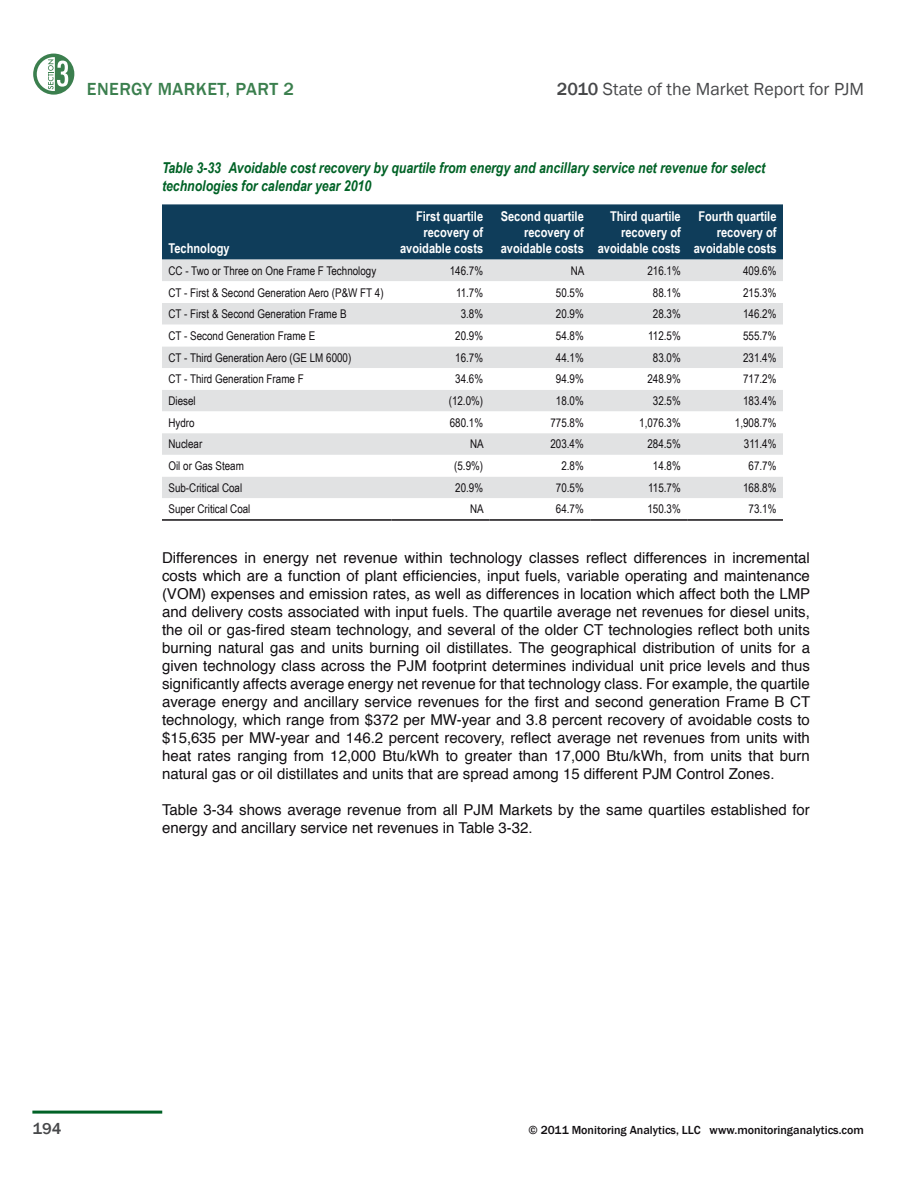
<style>
.page{position:relative;width:918px;height:1188px;background:#fff}
.page>*{position:absolute;margin:0;border:0;box-sizing:border-box;transform-origin:0 0}
.t1{font:18px "Franklin Gothic";color:#47484a}
.t2{font:500 18px "Franklin Gothic";letter-spacing:.025em;color:#3b7f4e}
.t3{font:500 16.5px "Franklin Gothic";color:#47484a}
.t4{font:15px/18px "Helvetica";color:#110e11;text-align:justify}
.t5{font:italic 700 15px/18px "Arial Narrow";color:#016226}
.t6{font:700 13.5px/16.2px "Arial Narrow";color:#fff;text-align:right}
.t7{font:12px "Arial Narrow";color:#110e11}
.t8{font:500 12px "Franklin Gothic";color:#110e11}
.s1{font-weight:500}
</style>
<div class="page">
<svg style="left:33px;top:54px;width:41px;height:41px"></svg>
<hr style="left:32px;top:1111px;width:130px;height:3px;background:#016226">
<div style="left:162px;top:204px;width:621px;height:56px;background:#0f3d5a"></div>
<div style="left:162px;top:260px;width:621px;height:21px;background:#e1e2e3"></div>
<svg style="left:162px;top:303px;width:621px;height:195px;fill:#e1e2e3"></svg>
<hr style="left:162px;top:519px;width:230px;height:2px;background:#110e11">
<hr style="left:392px;top:519px;width:98px;height:2px;background:#110e11">
<hr style="left:490px;top:519px;width:100px;height:2px;background:#110e11">
<hr style="left:590px;top:519px;width:97px;height:2px;background:#110e11">
<hr style="left:687px;top:519px;width:96px;height:2px;background:#110e11">
<p class="t2" style="left:87px;top:77px;width:209px">ENERGY MARKET, PART 2</p>
<p class="t1" style="left:557px;top:77px;width:309px"><span class="s1">2010</span> State of the Market Report for PJM</p>
<p class="t5" style="left:162px;top:158px;width:605px">Table 3-33 Avoidable cost recovery by quartile from energy and ancillary service net revenue for select technologies for calendar year 2010</p>
<p class="t6" style="left:168px;top:240px;width:63px">Technology</p>
<p class="t6" style="left:400px;top:207px;width:85px">First quartile recovery of avoidable costs</p>
<p class="t6" style="left:501px;top:207px;width:85px">Second quartile recovery of avoidable costs</p>
<p class="t6" style="left:598px;top:207px;width:85px">Third quartile recovery of avoidable costs</p>
<p class="t6" style="left:694px;top:207px;width:84px">Fourth quartile recovery of avoidable costs</p>
<p class="t7" style="left:168px;top:262px;width:209px">CC - Two or Three on One Frame F Technology</p>
<p class="t7" style="left:450px;top:262px;width:35px">146.7%</p>
<p class="t7" style="left:571px;top:262px;width:15px">NA</p>
<p class="t7" style="left:647px;top:262px;width:35px">216.1%</p>
<p class="t7" style="left:743px;top:262px;width:35px">409.6%</p>
<p class="t7" style="left:168px;top:283px;width:217px">CT - First &amp; Second Generation Aero (P&amp;W FT 4)</p>
<p class="t7" style="left:456px;top:283px;width:29px">11.7%</p>
<p class="t7" style="left:556px;top:283px;width:29px">50.5%</p>
<p class="t7" style="left:653px;top:283px;width:29px">88.1%</p>
<p class="t7" style="left:743px;top:283px;width:35px">215.3%</p>
<p class="t7" style="left:168px;top:305px;width:180px">CT - First &amp; Second Generation Frame B</p>
<p class="t7" style="left:461px;top:305px;width:24px">3.8%</p>
<p class="t7" style="left:556px;top:305px;width:29px">20.9%</p>
<p class="t7" style="left:653px;top:305px;width:29px">28.3%</p>
<p class="t7" style="left:743px;top:305px;width:35px">146.2%</p>
<p class="t7" style="left:168px;top:327px;width:148px">CT - Second Generation Frame E</p>
<p class="t7" style="left:455px;top:327px;width:29px">20.9%</p>
<p class="t7" style="left:556px;top:327px;width:29px">54.8%</p>
<p class="t7" style="left:648px;top:327px;width:34px">112.5%</p>
<p class="t7" style="left:743px;top:327px;width:35px">555.7%</p>
<p class="t7" style="left:168px;top:349px;width:184px">CT - Third Generation Aero (GE LM 6000)</p>
<p class="t7" style="left:455px;top:349px;width:29px">16.7%</p>
<p class="t7" style="left:556px;top:349px;width:29px">44.1%</p>
<p class="t7" style="left:653px;top:349px;width:29px">83.0%</p>
<p class="t7" style="left:743px;top:349px;width:35px">231.4%</p>
<p class="t7" style="left:168px;top:370px;width:137px">CT - Third Generation Frame F</p>
<p class="t7" style="left:455px;top:370px;width:29px">34.6%</p>
<p class="t7" style="left:556px;top:370px;width:29px">94.9%</p>
<p class="t7" style="left:647px;top:370px;width:35px">248.9%</p>
<p class="t7" style="left:743px;top:370px;width:35px">717.2%</p>
<p class="t7" style="left:168px;top:392px;width:29px">Diesel</p>
<p class="t7" style="left:449px;top:392px;width:36px">(12.0%)</p>
<p class="t7" style="left:556px;top:392px;width:29px">18.0%</p>
<p class="t7" style="left:653px;top:392px;width:29px">32.5%</p>
<p class="t7" style="left:743px;top:392px;width:35px">183.4%</p>
<p class="t7" style="left:168px;top:414px;width:28px">Hydro</p>
<p class="t7" style="left:450px;top:414px;width:35px">680.1%</p>
<p class="t7" style="left:550px;top:414px;width:35px">775.8%</p>
<p class="t7" style="left:639px;top:414px;width:43px">1,076.3%</p>
<p class="t7" style="left:735px;top:414px;width:43px">1,908.7%</p>
<p class="t7" style="left:168px;top:435px;width:35px">Nuclear</p>
<p class="t7" style="left:470px;top:435px;width:15px">NA</p>
<p class="t7" style="left:550px;top:435px;width:35px">203.4%</p>
<p class="t7" style="left:647px;top:435px;width:35px">284.5%</p>
<p class="t7" style="left:744px;top:435px;width:34px">311.4%</p>
<p class="t7" style="left:168px;top:457px;width:77px">Oil or Gas Steam</p>
<p class="t7" style="left:454px;top:457px;width:30px">(5.9%)</p>
<p class="t7" style="left:561px;top:457px;width:24px">2.8%</p>
<p class="t7" style="left:653px;top:457px;width:29px">14.8%</p>
<p class="t7" style="left:749px;top:457px;width:29px">67.7%</p>
<p class="t7" style="left:168px;top:479px;width:75px">Sub-Critical Coal</p>
<p class="t7" style="left:455px;top:479px;width:29px">20.9%</p>
<p class="t7" style="left:556px;top:479px;width:29px">70.5%</p>
<p class="t7" style="left:648px;top:479px;width:34px">115.7%</p>
<p class="t7" style="left:743px;top:479px;width:35px">168.8%</p>
<p class="t7" style="left:168px;top:500px;width:84px">Super Critical Coal</p>
<p class="t7" style="left:470px;top:500px;width:15px">NA</p>
<p class="t7" style="left:556px;top:500px;width:29px">64.7%</p>
<p class="t7" style="left:647px;top:500px;width:35px">150.3%</p>
<p class="t7" style="left:749px;top:500px;width:29px">73.1%</p>
<p class="t4" style="left:162px;top:550px;width:650px">Differences in energy net revenue within technology classes reflect differences in incremental costs which are a function of plant efficiencies, input fuels, variable operating and maintenance (VOM) expenses and emission rates, as well as differences in location which affect both the LMP and delivery costs associated with input fuels. The quartile average net revenues for diesel units, the oil or gas-fired steam technology, and several of the older CT technologies reflect both units burning natural gas and units burning oil distillates. The geographical distribution of units for a given technology class across the PJM footprint determines individual unit price levels and thus significantly affects average energy net revenue for that technology class. For example, the quartile average energy and ancillary service revenues for the first and second generation Frame B CT technology, which range from $372 per MW-year and 3.8 percent recovery of avoidable costs to $15,635 per MW-year and 146.2 percent recovery, reflect average net revenues from units with heat rates ranging from 12,000 Btu/kWh to greater than 17,000 Btu/kWh, from units that burn natural gas or oil distillates and units that are spread among 15 different PJM Control Zones.</p>
<p class="t4" style="left:162px;top:802px;width:649px">Table 3‑34 shows average revenue from all PJM Markets by the same quartiles established for energy and ancillary service net revenues in Table 3‑32.</p>
<p class="t3" style="left:32px;top:1118px;width:31px">194</p>
<p class="t8" style="left:529px;top:1123px;width:337px">© 2011 Monitoring Analytics, LLC www.monitoringanalytics.com</p>
</div>
